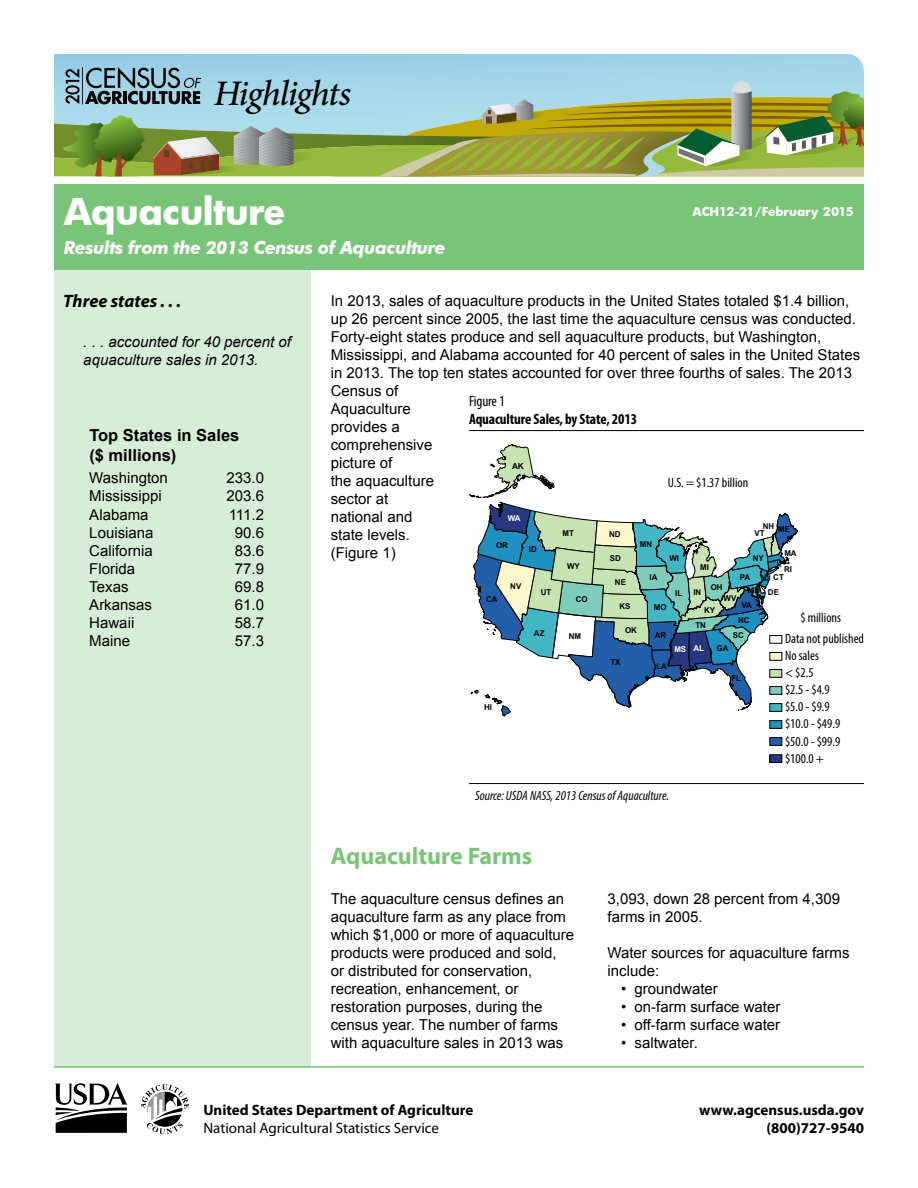
<style>
.page{position:relative;width:918px;height:1188px;background:#fff}
.page>*{position:absolute;margin:0;border:0;box-sizing:border-box;transform-origin:0 0}
.t1{font:700 36px "Futura";letter-spacing:-.02em;color:#fff}
.t2{font:italic 500 36px "Minion Pro";letter-spacing:-.03em;color:#000}
.t3{font:700 24px "Myriad Pro";color:#7ac479}
.t4{font:italic 700 18px "Futura BT";letter-spacing:-.02em;color:#fff}
.t5{font:italic 700 18px "Myriad Pro";color:#000}
.t6{font:700 16.5px/19.8px "Arial";color:#000}
.t7{font:15px/18px "Arial";color:#000}
.t8{font:700 15px/18px "Myriad Pro";color:#000;text-align:right}
.t9{font:italic 15px/18px "Arial";color:#000}
.t10{font:15px "Myriad Pro";color:#000}
.t11{font:700 condensed 15px "Myriad Pro";letter-spacing:-.01em;color:#000}
.t12{font:condensed 15px "Myriad Pro";letter-spacing:-.01em;color:#000}
.t13{font:condensed 13.65px/17px "Myriad Pro";color:#000}
.t14{font:italic condensed 13.5px "Myriad Pro";color:#000}
.t15{font:700 12px "Futura";color:#fff}
.t16{font:700 8.4px "Arial";color:#010101}
.t17{font:700 8.25px "Arial";color:#010101}
.t18{font:700 8.1px/15.1px "Arial";color:#010101}
.t19{font:700 8.1px "Arial";color:#fff}
</style>
<div class="page">
<div style="left:54px;top:270px;width:256px;height:797px;background:#d7edd7"></div>
<div style="left:54px;top:184px;width:810px;height:86px;background:#7ac479"></div>
<svg style="left:55px;top:1083px;width:73px;height:50px"></svg>
<svg style="left:142px;top:1084px;width:46px;height:50px"></svg>
<hr style="left:54px;top:1066px;width:810px;height:2px;background:#7ac479">
<div style="left:54px;top:54px;width:810px;height:14px;background:#9ad0e7"></div>
<svg style="left:54px;top:68px;width:810px;height:108px;background:#99b387"></svg>
<hr style="left:469px;top:783px;width:395px;height:1px;background:#000">
<hr style="left:469px;top:430px;width:395px;height:1px;background:#000">
<div style="left:770px;top:721px;width:12px;height:7px;background:#1f91c0"></div>
<div style="left:770px;top:738px;width:12px;height:7px;background:#235fa9"></div>
<div style="left:770px;top:755px;width:12px;height:7px;background:#27387f"></div>
<svg style="left:469px;top:444px;width:329px;height:273px"></svg>
<h1 class="t2" style="left:214px;top:68px;width:139px">Highlights</h1>
<h1 class="t1" style="left:64px;top:186px;width:223px">Aquaculture</h1>
<p class="t4" style="left:64px;top:236px;width:383px">Results from the 2013 Census of Aquaculture</p>
<p class="t15" style="left:693px;top:203px;width:163px">ACH12-21/February 2015</p>
<p class="t5" style="left:63px;top:289px;width:120px">Three states . . .</p>
<p class="t9" style="left:83px;top:333px;width:209px">. . . accounted for 40 percent of aquaculture sales in 2013.</p>
<p class="t6" style="left:89px;top:426px;width:152px">Top States in Sales ($ millions)</p>
<p class="t7" style="left:89px;top:469px;width:80px">Washington</p>
<p class="t7" style="left:227px;top:469px;width:39px">233.0</p>
<p class="t7" style="left:89px;top:487px;width:74px">Mississippi</p>
<p class="t7" style="left:227px;top:487px;width:39px">203.6</p>
<p class="t7" style="left:89px;top:505px;width:61px">Alabama</p>
<p class="t7" style="left:229px;top:505px;width:37px">111.2</p>
<p class="t7" style="left:89px;top:523px;width:66px">Louisiana</p>
<p class="t7" style="left:235px;top:523px;width:31px">90.6</p>
<p class="t7" style="left:89px;top:542px;width:65px">California</p>
<p class="t7" style="left:235px;top:542px;width:31px">83.6</p>
<p class="t7" style="left:89px;top:560px;width:47px">Florida</p>
<p class="t7" style="left:235px;top:560px;width:31px">77.9</p>
<p class="t7" style="left:89px;top:578px;width:41px">Texas</p>
<p class="t7" style="left:235px;top:578px;width:31px">69.8</p>
<p class="t7" style="left:89px;top:596px;width:64px">Arkansas</p>
<p class="t7" style="left:235px;top:596px;width:31px">61.0</p>
<p class="t7" style="left:89px;top:614px;width:47px">Hawaii</p>
<p class="t7" style="left:235px;top:614px;width:31px">58.7</p>
<p class="t7" style="left:89px;top:632px;width:42px">Maine</p>
<p class="t7" style="left:235px;top:632px;width:31px">57.3</p>
<p class="t7" style="left:331px;top:292px;width:531px">In 2013, sales of aquaculture products in the United States totaled $1.4 billion, up 26 percent since 2005, the last time the aquaculture census was conducted.<br>Forty-eight states produce and sell aquaculture products, but Washington, Mississippi, and Alabama accounted for 40 percent of sales in the United States in 2013. The top ten states accounted for over three fourths of sales. The 2013<br>Census of<br>Aquaculture<br>provides a<br>comprehensive<br>picture of<br>the aquaculture<br>sector at<br>national and<br>state levels.<br>(Figure 1)</p>
<p class="t12" style="left:469px;top:392px;width:37px">Figure 1</p>
<p class="t11" style="left:469px;top:409px;width:169px">Aquaculture Sales, by State, 2013</p>
<p class="t16" style="left:512px;top:460px;width:13px">AK</p>
<p class="t13" style="left:668px;top:474px;width:82px">U.S. = $1.37 billion</p>
<p class="t19" style="left:508px;top:513px;width:14px">WA</p>
<p class="t18" style="left:763px;top:518px;width:13px">NH</p>
<p class="t18" style="left:778px;top:522px;width:13px">ME</p>
<p class="t18" style="left:563px;top:526px;width:13px">MT</p>
<p class="t18" style="left:755px;top:526px;width:12px">VT</p>
<p class="t18" style="left:609px;top:527px;width:13px">ND</p>
<p class="t18" style="left:640px;top:537px;width:14px">MN</p>
<p class="t18" style="left:496px;top:538px;width:13px">OR</p>
<p class="t18" style="left:529px;top:542px;width:9px">ID</p>
<p class="t18" style="left:784px;top:545px;width:14px">MA</p>
<p class="t18" style="left:610px;top:551px;width:13px">SD</p>
<p class="t18" style="left:753px;top:551px;width:13px">NY</p>
<p class="t18" style="left:669px;top:551px;width:11px">WI</p>
<p class="t18" style="left:486px;top:591px;width:13px">CA</p>
<p class="t17" style="left:484px;top:701px;width:9px">HI</p>
<p class="t18" style="left:510px;top:579px;width:13px">NV</p>
<p class="t18" style="left:567px;top:559px;width:14px">WY</p>
<p class="t18" style="left:700px;top:560px;width:10px">MI</p>
<p class="t18" style="left:784px;top:561px;width:9px">RI</p>
<p class="t18" style="left:768px;top:569px;width:17px;text-indent:5px">CT<br>DE</p>
<p class="t18" style="left:740px;top:570px;width:12px">PA</p>
<p class="t18" style="left:650px;top:570px;width:9px">IA</p>
<p class="t18" style="left:761px;top:571px;width:12px">NJ</p>
<p class="t18" style="left:615px;top:575px;width:13px">NE</p>
<p class="t18" style="left:711px;top:579px;width:13px">OH</p>
<p class="t18" style="left:748px;top:583px;width:14px">MD</p>
<p class="t18" style="left:541px;top:585px;width:12px">UT</p>
<p class="t18" style="left:675px;top:586px;width:9px">IL</p>
<p class="t18" style="left:693px;top:585px;width:9px">IN</p>
<p class="t18" style="left:724px;top:590px;width:14px">WV</p>
<p class="t18" style="left:576px;top:592px;width:13px">CO</p>
<p class="t18" style="left:741px;top:597px;width:12px">VA</p>
<p class="t18" style="left:619px;top:599px;width:13px">KS</p>
<p class="t18" style="left:654px;top:600px;width:14px">MO</p>
<p class="t18" style="left:704px;top:603px;width:13px">KY</p>
<p class="t13" style="left:800px;top:609px;width:42px">$ millions</p>
<p class="t18" style="left:738px;top:613px;width:13px">NC</p>
<p class="t18" style="left:695px;top:618px;width:12px">TN</p>
<p class="t18" style="left:625px;top:622px;width:13px">OK</p>
<p class="t18" style="left:534px;top:626px;width:12px">AZ</p>
<p class="t18" style="left:655px;top:628px;width:13px">AR</p>
<p class="t18" style="left:733px;top:628px;width:13px">SC</p>
<p class="t18" style="left:569px;top:628px;width:14px">NM</p>
<p class="t13" style="left:785px;top:630px;width:80px">Data not published<br>No sales<br>&lt; $2.5<br>$2.5 - $4.9<br>$5.0 - $9.9<br>$10.0 - $49.9 $50.0 - $99.9 $100.0 +</p>
<p class="t19" style="left:693px;top:642px;width:12px">AL</p>
<p class="t18" style="left:717px;top:641px;width:13px">GA</p>
<p class="t19" style="left:674px;top:644px;width:13px">MS</p>
<p class="t18" style="left:610px;top:655px;width:12px">TX</p>
<p class="t18" style="left:656px;top:658px;width:12px">LA</p>
<p class="t18" style="left:731px;top:671px;width:11px">FL</p>
<p class="t14" style="left:475px;top:787px;width:195px">Source: USDA NASS, 2013 Census of Aquaculture.</p>
<h2 class="t3" style="left:331px;top:840px;width:203px">Aquaculture Farms</h2>
<p class="t7" style="left:331px;top:890px;width:245px">The aquaculture census defines an aquaculture farm as any place from which $1,000 or more of aquaculture products were produced and sold,<br>or distributed for conservation, recreation, enhancement, or restoration purposes, during the census year. The number of farms with aquaculture sales in 2013 was</p>
<p class="t7" style="left:608px;top:890px;width:234px">3,093, down 28 percent from 4,309 farms in 2005.</p>
<p class="t7" style="left:608px;top:944px;width:244px">Water sources for aquaculture farms include:</p>
<p class="t7" style="left:621px;top:980px;width:98px">• groundwater</p>
<p class="t7" style="left:621px;top:998px;width:161px">• on-farm surface water</p>
<p class="t7" style="left:621px;top:1016px;width:161px">• off-farm surface water</p>
<p class="t7" style="left:621px;top:1034px;width:78px">• saltwater.</p>
<p class="t8" style="left:203px;top:1100px;width:271px">United States Department of Agriculture</p>
<p class="t10" style="left:203px;top:1118px;width:237px">National Agricultural Statistics Service</p>
<p class="t8" style="left:699px;top:1100px;width:166px">www.agcensus.usda.gov (800)727-9540</p>
<p class="t10" style="left:856px;top:1120px;width:9px">1</p>
</div>
